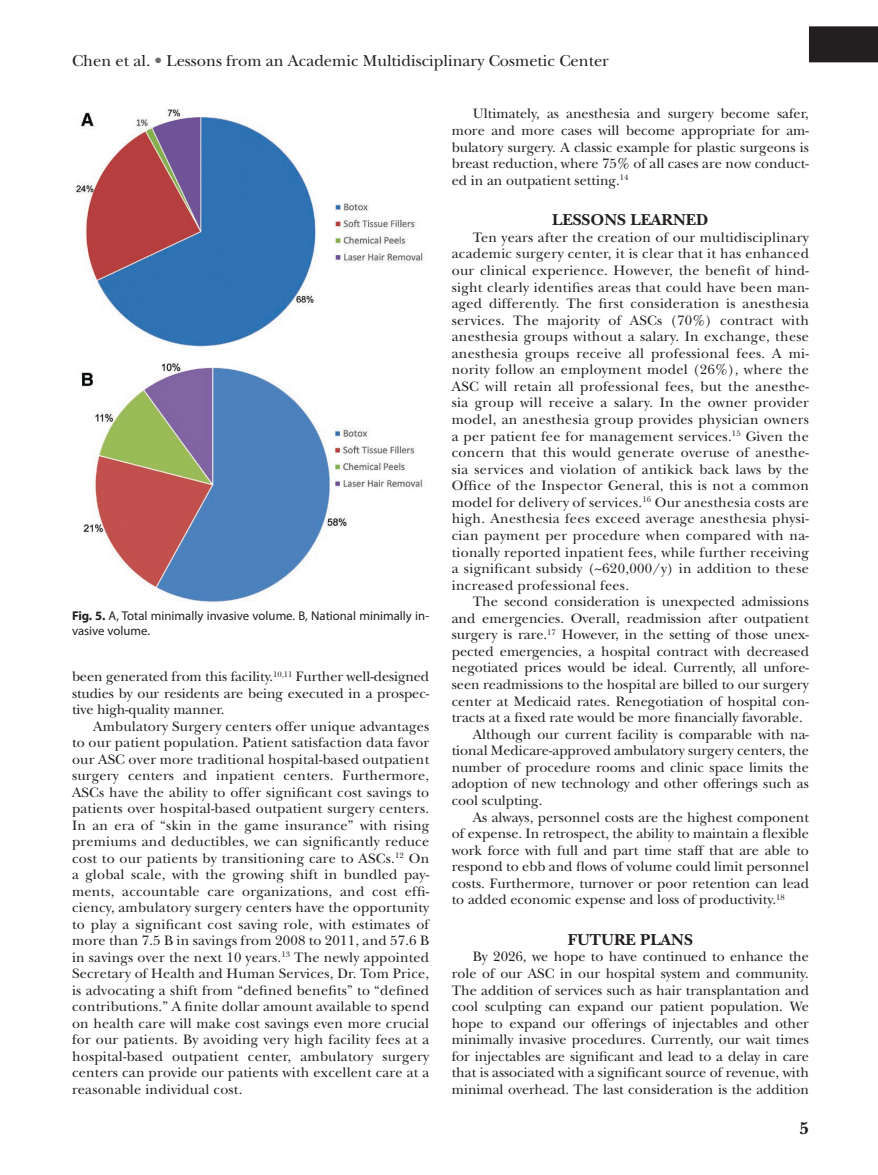
<style>
.page{position:relative;width:878px;height:1175px;background:#fff}
.page>*{position:absolute;margin:0;border:0;box-sizing:border-box;transform-origin:0 0}
.t1{font:700 18px "New Baskerville";color:#231f20}
.t2{font:16.5px "New Baskerville";color:#231f20}
.t3{font:700 16.5px "New Baskerville";color:#231f20}
.t4{font:14.25px/16.5px "New Baskerville";color:#231f20;text-align:justify}
.t5{font:12.75px/15px "Myriad Pro";color:#231f20}
.s1{color:#6c6d70}
.s2{font-weight:700}
</style>
<div class="page">
<div style="left:808px;top:26px;width:70px;height:36px;background:#231f20"></div>
<img style="left:75px;top:108px;width:348px;height:494px">
<p class="t2" style="left:72px;top:51px;width:538px">Chen et al. <span class="s1">•</span> Lessons from an Academic Multidisciplinary Cosmetic Center</p>
<p class="t5" style="left:72px;top:608px;width:359px"><span class="s2">Fig. 5.</span> A, Total minimally invasive volume. B, National minimally in&shy;vasive volume.</p>
<p class="t4" style="left:72px;top:668px;width:359px">been generated from this facility.<sup>10,11</sup> Further well-designed studies by our residents are being executed in a prospec&shy;tive high-quality manner.</p>
<p class="t4" style="left:72px;top:718px;width:359px;text-indent:21px">Ambulatory Surgery centers offer unique advantages to our patient population. Patient satisfaction data favor our ASC over more traditional hospital-based outpatient surgery centers and inpatient centers. Furthermore, ASCs have the ability to offer significant cost savings to patients over hospital-based outpatient surgery centers.<br>In an era of “skin in the game insurance” with rising premiums and deductibles, we can significantly reduce cost to our patients by transitioning care to ASCs.<sup>12</sup> On a global scale, with the growing shift in bundled pay&shy;ments, accountable care organizations, and cost effi&shy;ciency, ambulatory surgery centers have the opportunity to play a significant cost saving role, with estimates of more than 7.5 B in savings from 2008 to 2011, and 57.6 B in savings over the next 10 years.<sup>13</sup> The newly appointed Secretary of Health and Human Services, Dr. Tom Price, is advocating a shift from “defined benefits” to “defined contributions.” A finite dollar amount available to spend on health care will make cost savings even more crucial for our patients. By avoiding very high facility fees at a hospital-based outpatient center, ambulatory surgery centers can provide our patients with excellent care at a reasonable individual cost.</p>
<p class="t4" style="left:451px;top:106px;width:359px;text-indent:21px">Ultimately, as anesthesia and surgery become safer, more and more cases will become appropriate for am&shy;bulatory surgery. A classic example for plastic surgeons is breast reduction, where 75% of all cases are now conduct&shy;ed in an outpatient setting.<sup>14</sup></p>
<p class="t3" style="left:552px;top:210px;width:158px">LESSONS LEARNED</p>
<p class="t4" style="left:451px;top:229px;width:359px;text-indent:21px">Ten years after the creation of our multidisciplinary academic surgery center, it is clear that it has enhanced our clinical experience. However, the benefit of hind&shy;sight clearly identifies areas that could have been man&shy;aged differently. The first consideration is anesthesia services. The majority of ASCs (70%) contract with anesthesia groups without a salary. In exchange, these anesthesia groups receive all professional fees. A mi&shy;nority follow an employment model (26%), where the ASC will retain all professional fees, but the anesthe&shy;sia group will receive a salary. In the owner provider model, an anesthesia group provides physician owners a per patient fee for management services.<sup>15</sup> Given the concern that this would generate overuse of anesthe&shy;sia services and violation of antikick back laws by the Office of the Inspector General, this is not a common model for delivery of services.<sup>16</sup> Our anesthesia costs are high. Anesthesia fees exceed average anesthesia physi&shy;cian payment per procedure when compared with na&shy;tionally reported inpatient fees, while further receiving a significant subsidy (~620,000/y) in addition to these increased professional fees.</p>
<p class="t4" style="left:472px;top:593px;width:338px">The second consideration is unexpected admissions</p>
<p class="t4" style="left:451px;top:610px;width:359px">and emergencies. Overall, readmission after outpatient</p>
<p class="t4" style="left:451px;top:626px;width:359px">surgery is rare.<sup>17</sup> However, in the setting of those unex-</p>
<p class="t4" style="left:452px;top:643px;width:359px">pected emergencies, a hospital contract with decreased</p>
<p class="t4" style="left:452px;top:659px;width:359px">negotiated prices would be ideal. Currently, all unfore-</p>
<p class="t4" style="left:452px;top:676px;width:358px">seen readmissions to the hospital are billed to our surgery</p>
<p class="t4" style="left:452px;top:693px;width:358px">center at Medicaid rates. Renegotiation of hospital con-</p>
<p class="t4" style="left:452px;top:709px;width:352px">tracts at a fixed rate would be more financially favorable.</p>
<p class="t4" style="left:473px;top:726px;width:338px">Although our current facility is comparable with na-</p>
<p class="t4" style="left:452px;top:742px;width:359px">tional Medicare-approved ambulatory surgery centers, the</p>
<p class="t4" style="left:452px;top:759px;width:359px">number of procedure rooms and clinic space limits the</p>
<p class="t4" style="left:452px;top:775px;width:358px">adoption of new technology and other offerings such as</p>
<p class="t4" style="left:452px;top:792px;width:92px">cool sculpting.</p>
<p class="t4" style="left:473px;top:808px;width:337px">As always, personnel costs are the highest component</p>
<p class="t4" style="left:452px;top:825px;width:358px">of expense. In retrospect, the ability to maintain a flexible</p>
<p class="t4" style="left:452px;top:842px;width:358px">work force with full and part time staff that are able to</p>
<p class="t4" style="left:452px;top:858px;width:359px">respond to ebb and flows of volume could limit personnel</p>
<p class="t4" style="left:452px;top:875px;width:359px">costs. Furthermore, turnover or poor retention can lead</p>
<p class="t4" style="left:452px;top:891px;width:334px">to added economic expense and loss of productivity.<sup>18</sup></p>
<p class="t3" style="left:567px;top:930px;width:127px">FUTURE PLANS</p>
<p class="t4" style="left:451px;top:948px;width:359px;text-indent:21px">By 2026, we hope to have continued to enhance the role of our ASC in our hospital system and community.<br>The addition of services such as hair transplantation and cool sculpting can expand our patient population. We hope to expand our offerings of injectables and other minimally invasive procedures. Currently, our wait times for injectables are significant and lead to a delay in care that is associated with a significant source of revenue, with minimal overhead. The last consideration is the addition</p>
<p class="t1" style="left:799px;top:1118px;width:11px">5</p>
</div>
